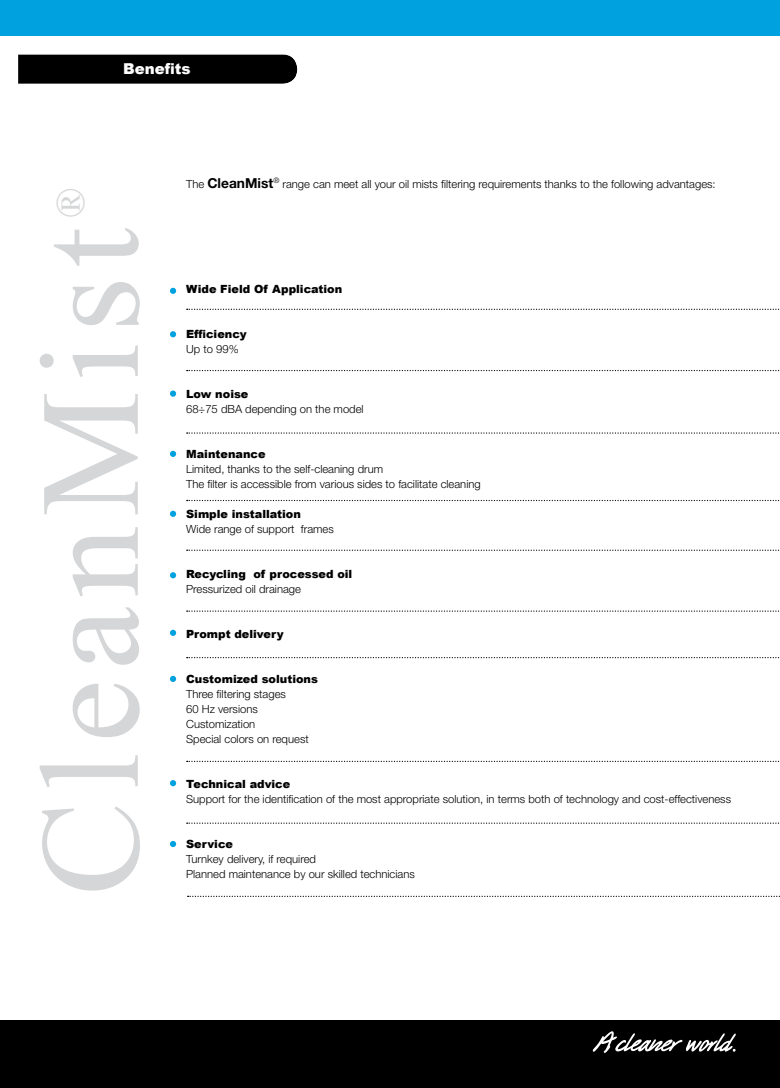
<style>
.page{position:relative;width:780px;height:1088px;background:#fff}
.page>*{position:absolute;margin:0;border:0;box-sizing:border-box;transform-origin:0 0}
.t1{font:141.25px "Iskoola Pota";letter-spacing:.07em;color:#d5d6d7}
.t2{font:40px "Iskoola Pota";color:#d5d6d7}
.t3{font:900 15px "Arial";color:#fff}
.t4{font:300 11.25px/15px "Helvetica Neue";color:#000}
.t5{font:900 11.25px "Arial";color:#000}
.s1{font-weight:700;font-size:13.75px}
</style>
<div class="page">
<div style="left:0;top:0;width:780px;height:35px;background:#00a1df"></div>
<svg style="left:18px;top:54px;width:280px;height:30px;background:#0b0b0b"></svg>
<svg style="left:187px;top:370px;width:593px;height:1px"></svg>
<svg style="left:187px;top:432px;width:593px;height:2px"></svg>
<svg style="left:187px;top:500px;width:593px;height:1px"></svg>
<svg style="left:187px;top:550px;width:593px;height:1px"></svg>
<svg style="left:187px;top:610px;width:593px;height:2px"></svg>
<svg style="left:187px;top:657px;width:593px;height:1px"></svg>
<svg style="left:187px;top:761px;width:593px;height:1px"></svg>
<svg style="left:187px;top:309px;width:593px;height:1px"></svg>
<svg style="left:170px;top:288px;width:6px;height:6px"></svg>
<svg style="left:170px;top:331px;width:6px;height:6px"></svg>
<div style="left:170px;top:390px;width:6px;height:7px;background:#00a1df;border-radius:50%"></div>
<svg style="left:170px;top:451px;width:6px;height:6px"></svg>
<svg style="left:170px;top:511px;width:6px;height:6px"></svg>
<svg style="left:170px;top:572px;width:6px;height:6px"></svg>
<svg style="left:170px;top:630px;width:6px;height:6px"></svg>
<svg style="left:170px;top:676px;width:6px;height:6px"></svg>
<svg style="left:170px;top:780px;width:6px;height:6px"></svg>
<svg style="left:170px;top:841px;width:6px;height:6px"></svg>
<div style="left:0;top:1020px;width:780px;height:68px;background:#000"></div>
<svg style="left:592px;top:1031px;width:143px;height:22px"></svg>
<svg style="left:188px;top:896px;width:592px;height:1px"></svg>
<svg style="left:187px;top:822px;width:593px;height:2px"></svg>
<h3 class="t3" style="left:123px;top:57px;width:69px">Benefits</h3>
<h2 class="t2" style="left:47px;top:218px;width:32px;rotate:-90deg">®</h2>
<p class="t4" style="left:186px;top:176px;width:531px">The <span class="s1">CleanMist</span><sup>®</sup> range can meet all your oil mists filtering requirements thanks to the following advantages:</p>
<h1 class="t1" style="left:9px;top:896px;width:669px;rotate:-90deg">CleanMist</h1>
<p class="t5" style="left:186px;top:281px;width:158px">Wide Field Of Application</p>
<p class="t5" style="left:186px;top:326px;width:62px">Efficiency</p>
<p class="t4" style="left:186px;top:341px;width:54px">Up to 99%</p>
<p class="t5" style="left:186px;top:386px;width:64px">Low noise</p>
<p class="t4" style="left:186px;top:401px;width:179px">68÷75 dBA depending on the model</p>
<p class="t5" style="left:186px;top:446px;width:81px">Maintenance</p>
<p class="t4" style="left:186px;top:461px;width:296px">Limited, thanks to the self-cleaning drum<br>The filter is accessible from various sides to facilitate cleaning</p>
<p class="t5" style="left:186px;top:506px;width:116px">Simple installation</p>
<p class="t4" style="left:186px;top:521px;width:149px">Wide range of support frames</p>
<p class="t5" style="left:186px;top:566px;width:168px">Recycling of processed oil</p>
<p class="t4" style="left:186px;top:581px;width:116px">Pressurized oil drainage</p>
<p class="t5" style="left:186px;top:626px;width:99px">Prompt delivery</p>
<p class="t5" style="left:186px;top:671px;width:133px">Customized solutions</p>
<p class="t4" style="left:186px;top:686px;width:124px">Three filtering stages<br>60 Hz versions<br>Customization<br>Special colors on request</p>
<p class="t5" style="left:186px;top:776px;width:106px">Technical advice</p>
<p class="t4" style="left:186px;top:791px;width:546px">Support for the identification of the most appropriate solution, in terms both of technology and cost-effectiveness</p>
<p class="t5" style="left:186px;top:836px;width:48px">Service</p>
<p class="t4" style="left:186px;top:851px;width:131px">Turnkey delivery, if required</p>
<p class="t4" style="left:186px;top:866px;width:230px">Planned maintenance by our skilled technicians</p>
</div>
